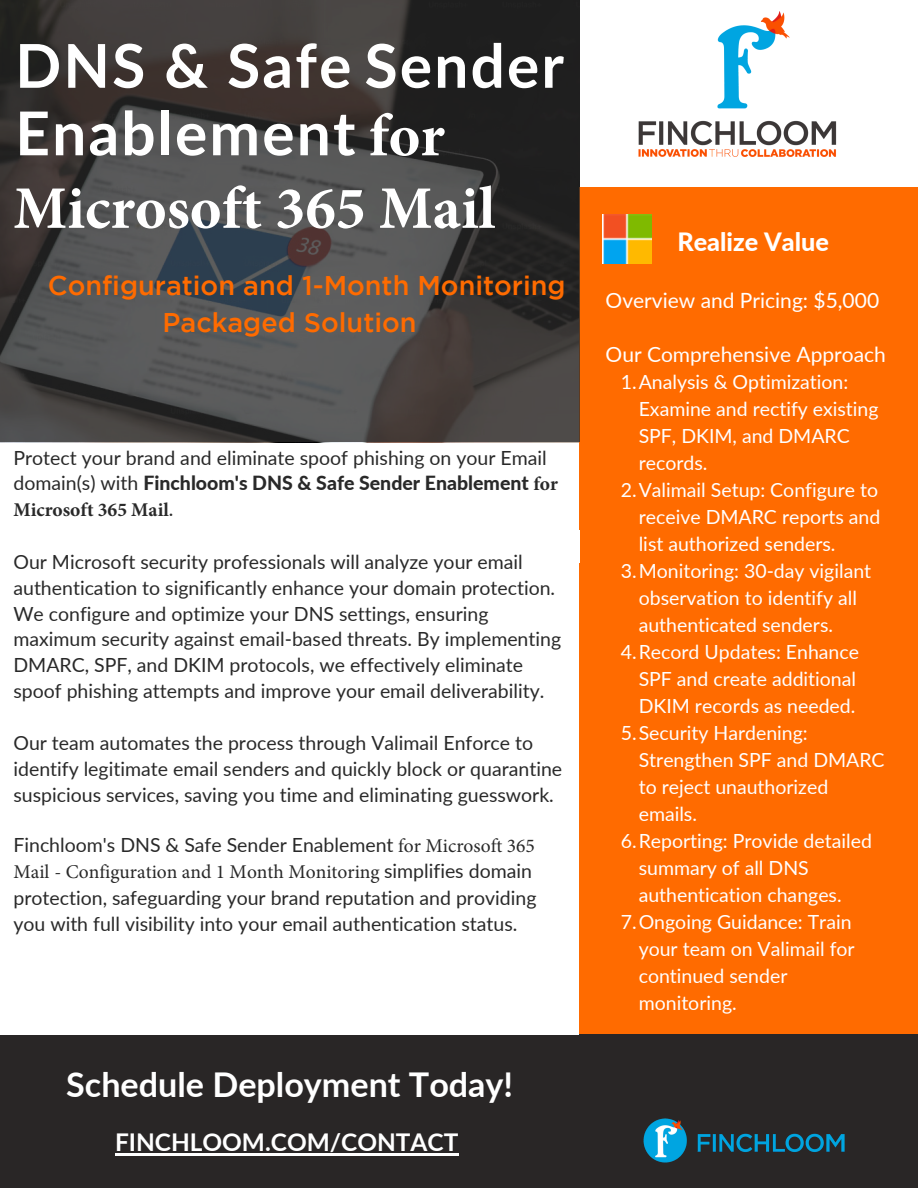
<style>
.page{position:relative;width:918px;height:1188px;background:#fff}
.page>*{position:absolute;margin:0;border:0;box-sizing:border-box;transform-origin:0 0}
.t1{font:700 60.45px/67.5px "Lato";letter-spacing:.035em;color:#fff}
.t2{font:700 60.45px "Minion Pro";color:#fff}
.t3{font:700 34.2px "Lato";color:#fff}
.t4{font:500 27px/37.2px "Gotham";color:#ff6b00}
.t5{font:800 25.2px "Lato";color:#fff}
.t6{font:700 24.45px "Lato";color:#fff}
.t7{font:21px "Lato";color:#fff}
.t8{font:19.5px/25.8px "Lato";color:#292929}
.t9{font:19.5px/27px "Lato";color:#fff}
.s1{font-family:"Minion Pro"}
.s2{font-weight:800}
.s3{font-family:"Minion Pro";font-weight:700}
</style>
<div class="page">
<div style="left:0;top:1035px;width:918px;height:153px;background:#292626"></div>
<div style="left:580px;top:187px;width:338px;height:847px;background:#ff6b00"></div>
<svg style="left:0;top:0;width:580px;height:442px;background:#414040"></svg>
<img style="left:643px;top:1118px;width:202px;height:45px">
<img style="left:638px;top:11px;width:199px;height:146px">
<img style="left:602px;top:214px;width:50px;height:50px">
<hr style="left:115px;top:1154px;width:344px;height:2px;background:#fff">
<p class="t1" style="left:15px;top:31px;width:550px">DNS &amp; Safe Sender<br>Enablement <span class="s1">for</span></p>
<p class="t2" style="left:13px;top:166px;width:484px">Microsoft 365 Mail</p>
<p class="t4" style="left:162px;top:269px;width:405px;text-indent:-115px">Configuration and 1-Month Monitoring<br>Packaged Solution</p>
<p class="t8" style="left:13px;top:445px;width:546px;line-height:25px">Protect your brand and eliminate spoof phishing on your Email domain(s) with <span class="s2">Finchloom's DNS &amp; Safe Sender Enablement</span> <span class="s3">for<br>Microsoft 365 Mail</span>.</p>
<p class="t8" style="left:13px;top:548px;width:549px">Our Microsoft security professionals will analyze your email authentication to significantly enhance your domain protection.<br>We configure and optimize your DNS settings, ensuring maximum security against email-based threats. By implementing DMARC, SPF, and DKIM protocols, we effectively eliminate spoof phishing attempts and improve your email deliverability.</p>
<p class="t8" style="left:13px;top:730px;width:550px">Our team automates the process through Valimail Enforce to identify legitimate email senders and quickly block or quarantine suspicious services, saving you time and eliminating guesswork.</p>
<p class="t8" style="left:13px;top:831px;width:525px;line-height:26.4px">Finchloom's DNS &amp; Safe Sender Enablement <span class="s1">for Microsoft 365<br>Mail - Configuration and 1 Month Monitoring</span> simplifies domain protection, safeguarding your brand reputation and providing you with full visibility into your email authentication status.</p>
<p class="t3" style="left:66px;top:1063px;width:448px">Schedule Deployment Today!</p>
<p class="t6" style="left:115px;top:1127px;width:345px">FINCHLOOM.COM/CONTACT</p>
<h4 class="t5" style="left:677px;top:226px;width:153px">Realize Value</h4>
<p class="t7" style="left:606px;top:287px;width:275px">Overview and Pricing: $5,000</p>
<p class="t7" style="left:606px;top:341px;width:282px">Our Comprehensive Approach</p>
<p class="t9" style="left:639px;top:368px;width:241px;text-indent:-18px">1.Analysis &amp; Optimization:<br>Examine and rectify existing<br>SPF, DKIM, and DMARC records.</p>
<p class="t9" style="left:639px;top:476px;width:243px;text-align:justify;text-indent:-18px">2.Valimail Setup: Configure to receive DMARC reports and list authorized senders.</p>
<p class="t9" style="left:639px;top:557px;width:234px;text-indent:-18px">3.Monitoring: 30-day vigilant observation to identify all authenticated senders.</p>
<p class="t9" style="left:639px;top:638px;width:222px;text-indent:-18px">4.Record Updates: Enhance<br>SPF and create additional<br>DKIM records as needed.</p>
<p class="t9" style="left:639px;top:719px;width:247px;text-indent:-18px">5.Security Hardening:<br>Strengthen SPF and DMARC to reject unauthorized emails.</p>
<p class="t9" style="left:639px;top:827px;width:235px;text-indent:-18px">6.Reporting: Provide detailed summary of all DNS authentication changes.</p>
<p class="t9" style="left:639px;top:908px;width:218px;text-indent:-18px">7.Ongoing Guidance: Train your team on Valimail for continued sender monitoring.</p>
</div>
